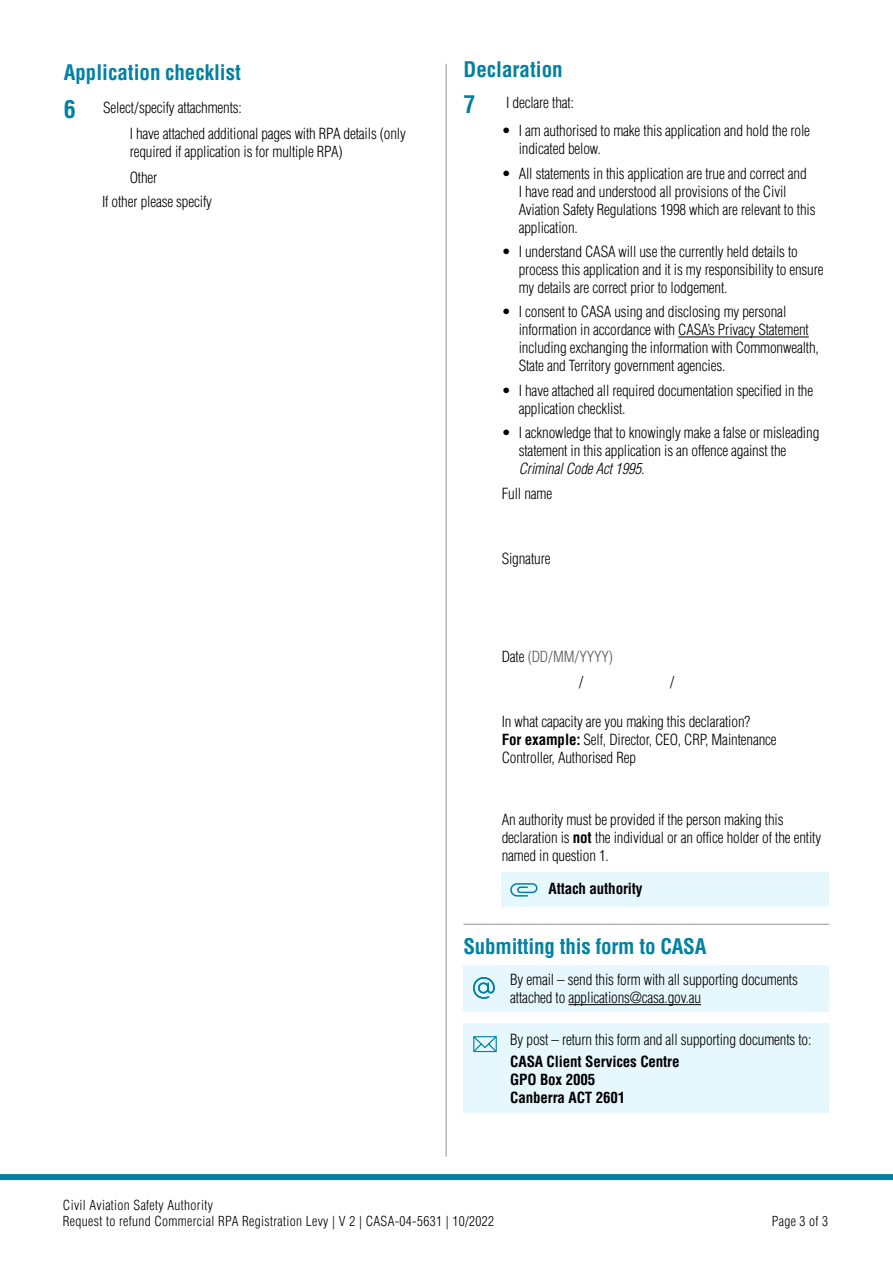
<style>
.page{position:relative;width:893px;height:1263px;background:#fff}
.page>*{position:absolute;margin:0;border:0;box-sizing:border-box;transform-origin:0 0}
._1SH__P_Indent_9mm_1{font:700 condensed 24px "Helvetica LT Std";color:#0081a3}
._1SH__P_Indent_9mm_1-2{font:700 condensed 21px "Helvetica LT Std";color:#0081a3}
.P_10pt_SA1pt{font:700 condensed 21px "Helvetica LT Std";letter-spacing:-.01em;color:#0081a3}
.Bullets_Indent_13mm{font:300 condensed 15px/18px "Helvetica LT Std";letter-spacing:-.01em;color:#000}
.P_Indent_9mm_10pt_SA{font:300 condensed 15px/18px "Helvetica LT Std";letter-spacing:-.01em;color:#000}
.Multi-checkbox_Inden{font:300 condensed 15px/18px "Helvetica LT Std";letter-spacing:-.01em;color:#000}
.P_Indent_9mm_10pt_SA-2{font:700 condensed 15px "Helvetica LT Std";letter-spacing:-.01em;color:#000}
._1SH__P_Indent_9mm_1-3{font:300 condensed 15px "Helvetica LT Std";letter-spacing:-.01em;color:#000}
.P_Indent_9mm_10pt_SA-3{font:300 condensed 15px "Helvetica LT Std";letter-spacing:-.01em;color:#58595b}
.Attached_note_10pt_B{font:700 condensed 15px "Helvetica LT Std";letter-spacing:-.01em;color:#000}
.t1{font:300 condensed 13.5px/16.5px "Helvetica LT Std";letter-spacing:.025em;color:#000}
.s1{font-weight:700;font-size:24px;color:#0081a3}
.s2{font-style:italic}
.s3{color:#000}
.s4{font-weight:700}
</style>
<div class="page">
<div style="left:0;top:1174px;width:893px;height:6px;background:#0081a3"></div>
<hr style="left:446px;top:64px;width:1px;height:1093px;background:#939598">
<hr style="left:678px;top:337px;width:131px;height:1px;background:#000">
<div style="left:502px;top:872px;width:327px;height:34px;background:#e6f7fd"></div>
<hr style="left:463px;top:924px;width:366px;height:1px;background:#939598">
<div style="left:463px;top:965px;width:366px;height:47px;background:#e6f7fd"></div>
<div style="left:463px;top:1024px;width:366px;height:89px;background:#e6f7fd"></div>
<div style="left:473px;top:1036px;width:24px;height:16px;border:1px solid #0081a3"></div>
<p class="_1SH__P_Indent_9mm_1-2" style="left:64px;top:60px;width:179px">Application checklist</p>
<p class="_1SH__P_Indent_9mm_1-3" style="left:64px;top:99px;width:180px"><span class="s1">6</span> Select / specify attachments:</p>
<p class="Multi-checkbox_Inden" style="left:130px;top:125px;width:278px">I have attached additional pages with RPA details (only required if application is for multiple RPA)</p>
<p class="Multi-checkbox_Inden" style="left:130px;top:168px;width:29px">Other</p>
<p class="Multi-checkbox_Inden" style="left:102px;top:193px;width:111px">If other please specify</p>
<p class="_1SH__P_Indent_9mm_1-2" style="left:463px;top:56px;width:101px">Declaration</p>
<p class="_1SH__P_Indent_9mm_1" style="left:463px;top:89px;width:13px">7</p>
<p class="_1SH__P_Indent_9mm_1-3" style="left:506px;top:93px;width:69px">I declare that:</p>
<p class="Bullets_Indent_13mm" style="left:519px;top:122px;width:293px;text-indent:-17px">• I am authorised to make this application and hold the role indicated below.</p>
<p class="Bullets_Indent_13mm" style="left:519px;top:164px;width:298px;text-indent:-17px">• All statements in this application are true and correct and<br>I have read and understood all provisions of the Civil Aviation Safety Regulations 1998 which are relevant to this application.</p>
<p class="Bullets_Indent_13mm" style="left:519px;top:243px;width:306px;text-indent:-17px">• I understand CASA will use the currently held details to process this application and it is my responsibility to ensure my details are correct prior to lodgement.</p>
<p class="Bullets_Indent_13mm" style="left:519px;top:303px;width:302px;text-indent:-17px">• I consent to CASA using and disclosing my personal information in accordance with CASA’s Privacy Statement including exchanging the information with Commonwealth, State and Territory government agencies.</p>
<p class="Bullets_Indent_13mm" style="left:519px;top:381px;width:296px;text-indent:-17px">• I have attached all required documentation specified in the application checklist.</p>
<p class="Bullets_Indent_13mm" style="left:519px;top:424px;width:302px;text-indent:-17px">• I acknowledge that to knowingly make a false or misleading statement in this application is an offence against the<br><span class="s2">Criminal Code Act 1995</span>.</p>
<p class="P_Indent_9mm_10pt_SA" style="left:502px;top:484px;width:52px">Full name</p>
<p class="P_Indent_9mm_10pt_SA" style="left:502px;top:550px;width:50px">Signature</p>
<p class="P_Indent_9mm_10pt_SA-3" style="left:502px;top:647px;width:113px"><span class="s3">Date</span> (DD/MM/YYYY)</p>
<p class="P_Indent_9mm_10pt_SA" style="left:579px;top:673px;width:6px">/</p>
<p class="P_Indent_9mm_10pt_SA" style="left:670px;top:673px;width:6px">/</p>
<p class="P_Indent_9mm_10pt_SA" style="left:502px;top:713px;width:250px">In what capacity are you making this declaration?</p>
<p class="P_Indent_9mm_10pt_SA" style="left:502px;top:731px;width:276px"><span class="s4">For example:</span> Self, Director, CEO, CRP, Maintenance<br>Controller, Authorised Rep</p>
<p class="P_Indent_9mm_10pt_SA" style="left:502px;top:810px;width:321px">An authority must be provided if the person making this declaration is <span class="s4">not</span> the individual or an office holder of the entity named in question 1.</p>
<p class="Attached_note_10pt_B" style="left:549px;top:879px;width:96px">Attach authority</p>
<p class="P_10pt_SA1pt" style="left:463px;top:933px;width:244px">Submitting this form to CASA</p>
<p class="P_Indent_9mm_10pt_SA" style="left:510px;top:971px;width:289px">By email – send this form with all supporting documents attached to applications@casa.gov.au</p>
<p class="P_Indent_9mm_10pt_SA" style="left:510px;top:1030px;width:303px">By post – return this form and all supporting documents to:</p>
<p class="P_Indent_9mm_10pt_SA-2" style="left:510px;top:1052px;width:171px">CASA Client Services Centre</p>
<p class="P_Indent_9mm_10pt_SA-2" style="left:510px;top:1070px;width:87px">GPO Box 2005</p>
<p class="P_Indent_9mm_10pt_SA-2" style="left:510px;top:1088px;width:117px">Canberra ACT 2601</p>
<p class="t1" style="left:63px;top:1197px;width:433px">Civil Aviation Safety Authority<br>Request to refund Commercial RPA Registration Levy | V 2 | CASA-04-5631 | 10/2022</p>
<p class="t1" style="left:772px;top:1213px;width:58px">Page 3 of 3</p>
</div>
